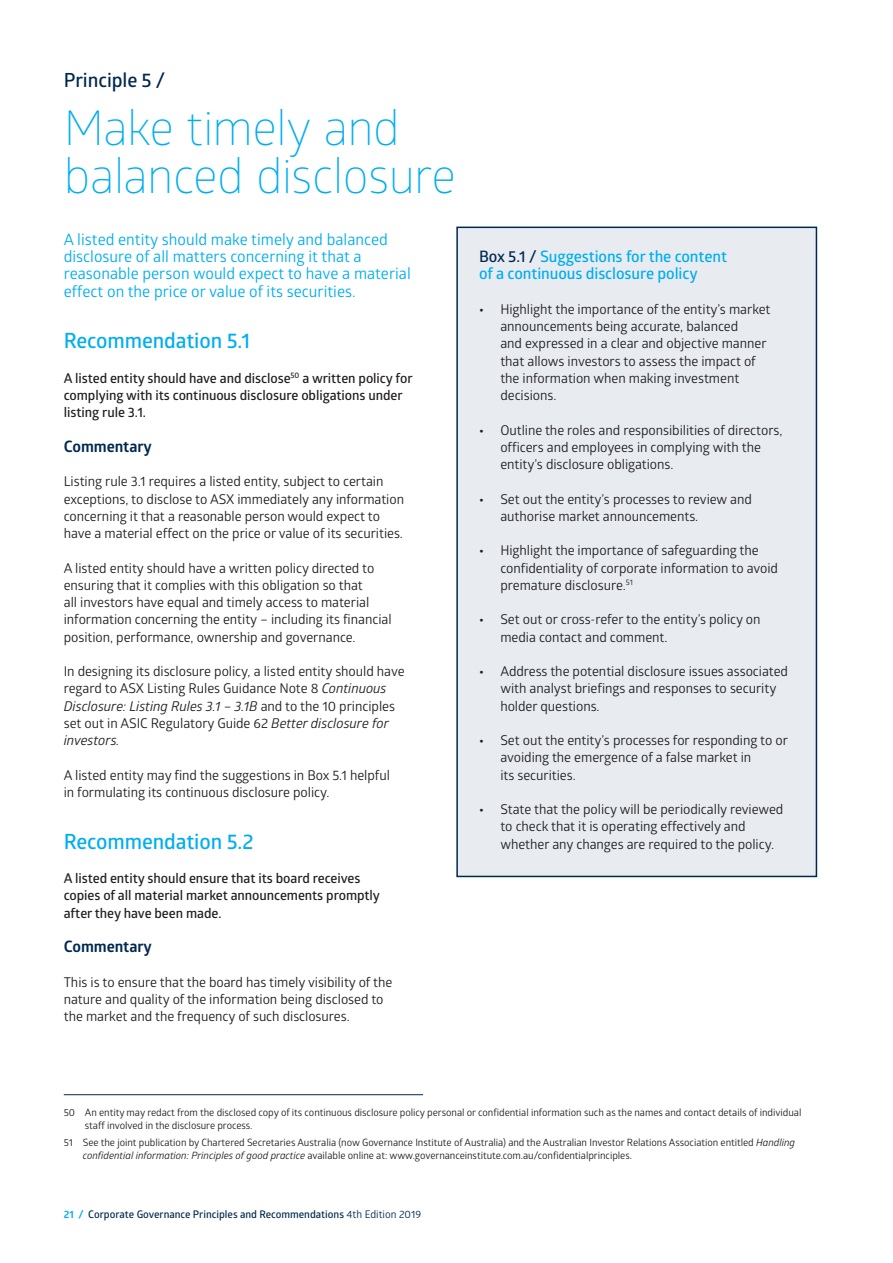
<style>
.page{position:relative;width:893px;height:1263px;background:#fff}
.page>*{position:absolute;margin:0;border:0;box-sizing:border-box;transform-origin:0 0}
.Heading_Section_2{font:300 48px/48.8px "Glober";letter-spacing:-.015em;color:#00aeef}
.Heading__Recommendat{font:600 21px "Glober";letter-spacing:-.005em;color:#00aeef}
.Heading_Principle{font:600 19.5px "Glober";letter-spacing:-.005em;color:#00294e}
.Introduction{font:15.75px/17.2px "Glober";color:#00aeef}
.Heading__Commentary{font:600 15.75px/17.2px "Glober";letter-spacing:-.005em;color:#00aeef}
.Heading__Commentary-2{font:700 15.75px "Glober";letter-spacing:-.005em;color:#00294e}
.Body_Copy{font:13.5px/17.2px "Glober";letter-spacing:-.005em;color:#231f20}
.Body_Bullets{font:13.5px/17.2px "Glober";letter-spacing:-.005em;color:#231f20}
.Semi_Bold{font:600 13.5px/17.2px "Glober";letter-spacing:-.005em;color:#231f20}
.t1{font:600 10.5px "Glober";color:#00294e}
.Footnote{font:10.05px/12.9px "Glober";letter-spacing:-.005em;color:#231f20}
.s1{font-style:italic}
.s2{color:#00294e}
.s3{font-weight:700}
.s4{font-weight:700;color:#00aeef}
.s5{font-weight:400}
</style>
<div class="page">
<hr style="left:64px;top:1094px;width:359px;height:1px;background:#00294e">
<div style="left:457px;top:227px;width:359px;height:649px;background:#e8ecf1"></div>
<div style="left:456px;top:227px;width:361px;height:650px;border:2px solid #00294e"></div>
<p class="Heading_Principle" style="left:64px;top:67px;width:103px">Principle 5 /</p>
<p class="Heading_Section_2" style="left:64px;top:101px;width:394px">Make timely and balanced disclosure</p>
<p class="Introduction" style="left:64px;top:230px;width:349px">A listed entity should make timely and balanced disclosure of all matters concerning it that a reasonable person would expect to have a material effect on the price or value of its securities.</p>
<p class="Heading__Recommendat" style="left:64px;top:326px;width:188px">Recommendation 5.1</p>
<p class="Semi_Bold" style="left:64px;top:369px;width:350px">A listed entity should have and disclose<sup>50</sup> a written policy for complying with its continuous disclosure obligations under listing rule 3.1.</p>
<p class="Heading__Commentary-2" style="left:64px;top:435px;width:90px">Commentary</p>
<p class="Body_Copy" style="left:64px;top:472px;width:342px">Listing rule 3.1 requires a listed entity, subject to certain exceptions, to disclose to ASX immediately any information concerning it that a reasonable person would expect to have a material effect on the price or value of its securities.</p>
<p class="Body_Copy" style="left:64px;top:559px;width:329px">A listed entity should have a written policy directed to ensuring that it complies with this obligation so that<br>all investors have equal and timely access to material information concerning the entity – including its financial position, performance, ownership and governance.</p>
<p class="Body_Copy" style="left:64px;top:662px;width:342px">In designing its disclosure policy, a listed entity should have regard to ASX Listing Rules Guidance Note 8 <span class="s1">Continuous Disclosure: Listing Rules 3.1 – 3.1B</span> and to the 10 principles set out in ASIC Regulatory Guide 62 <span class="s1">Better disclosure for investors.</span></p>
<p class="Body_Copy" style="left:64px;top:766px;width:328px">A listed entity may find the suggestions in Box 5.1 helpful in formulating its continuous disclosure policy.<sup>51</sup></p>
<p class="Heading__Recommendat" style="left:64px;top:826px;width:191px">Recommendation 5.2</p>
<p class="Semi_Bold" style="left:64px;top:869px;width:318px">A listed entity should ensure that its board receives copies of all material market announcements promptly after they have been made.</p>
<p class="Heading__Commentary-2" style="left:64px;top:935px;width:90px">Commentary</p>
<p class="Body_Copy" style="left:64px;top:973px;width:330px">This is to ensure that the board has timely visibility of the nature and quality of the information being disclosed to the market and the frequency of such disclosures.</p>
<p class="Heading__Commentary" style="left:479px;top:247px;width:249px"><span class="s2">Box 5.1 /</span> Suggestions for the content of a continuous disclosure policy</p>
<p class="Body_Bullets" style="left:500px;top:300px;width:272px;text-indent:-21px"><span class="s3">•</span> Highlight the importance of the entity’s market announcements being accurate, balanced<br>and expressed in a clear and objective manner that allows investors to assess the impact of the information when making investment decisions.</p>
<p class="Body_Bullets" style="left:500px;top:421px;width:284px;text-indent:-21px"><span class="s3">•</span> Outline the roles and responsibilities of directors, officers and employees in complying with the entity’s disclosure obligations.</p>
<p class="Body_Bullets" style="left:500px;top:490px;width:253px;text-indent:-21px"><span class="s3">•</span> Set out the entity’s processes to review and authorise market announcements.</p>
<p class="Body_Bullets" style="left:500px;top:541px;width:279px;text-indent:-21px"><span class="s3">•</span> Highlight the importance of safeguarding the confidentiality of corporate information to avoid premature disclosure.<sup>51</sup></p>
<p class="Body_Bullets" style="left:500px;top:610px;width:262px;text-indent:-21px"><span class="s3">•</span> Set out or cross-refer to the entity’s policy on media contact and comment.</p>
<p class="Body_Bullets" style="left:500px;top:662px;width:289px;text-indent:-21px"><span class="s3">•</span> Address the potential disclosure issues associated with analyst briefings and responses to security holder questions.</p>
<p class="Body_Bullets" style="left:500px;top:731px;width:289px;text-indent:-21px"><span class="s3">•</span> Set out the entity’s processes for responding to or avoiding the emergence of a false market in<br>its securities.</p>
<p class="Body_Bullets" style="left:500px;top:800px;width:285px;text-indent:-21px"><span class="s3">•</span> State that the policy will be periodically reviewed to check that it is operating effectively and whether any changes are required to the policy.</p>
<p class="Footnote" style="left:85px;top:1106px;width:718px;text-indent:-21px">50 An entity may redact from the disclosed copy of its continuous disclosure policy personal or confidential information such as the names and contact details of individual staff involved in the disclosure process.</p>
<p class="Footnote" style="left:83px;top:1136px;width:714px;text-indent:-19px">51 See the joint publication by Chartered Secretaries Australia (now Governance Institute of Australia) and the Australian Investor Relations Association entitled <span class="s1">Handling confidential information: Principles of good practice</span> available online at: www.governanceinstitute.com.au/confidentialprinciples.</p>
<p class="t1" style="left:64px;top:1206px;width:359px"><span class="s4">21 /</span> Corporate Governance Principles and Recommendations <span class="s5">4th Edition 2019</span></p>
</div>
